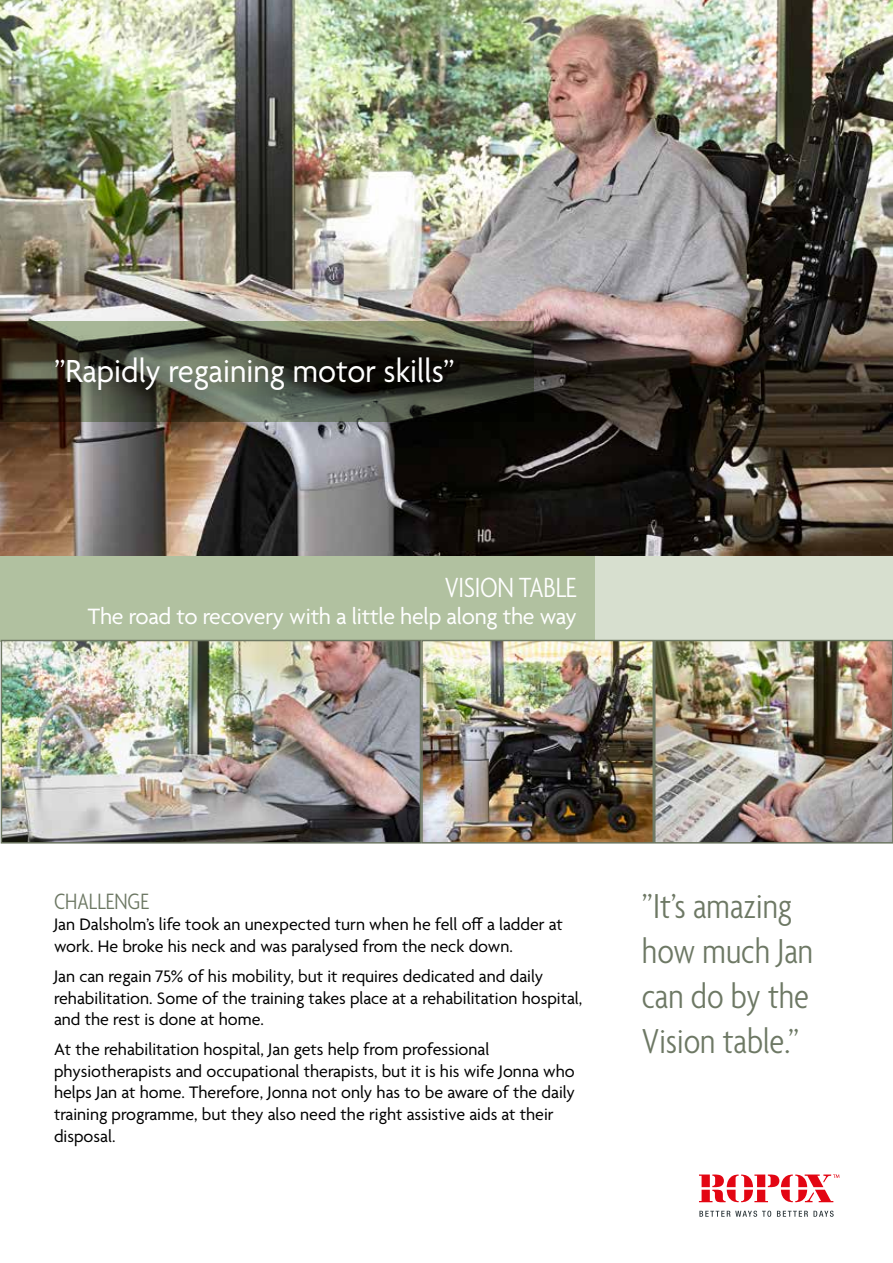
<style>
.page{position:relative;width:893px;height:1263px;background:#fff}
.page>*{position:absolute;margin:0;border:0;box-sizing:border-box;transform-origin:0 0}
.t1{font:300 condensed 37.5px/45px "Agenda";color:#6d7864}
.t2{font:34.5px "Agenda";color:#fff;scale:.95 1}
.t3{font:300 condensed 30px "Agenda";letter-spacing:-.01em;color:#fff}
.t4{font:24px "Agenda";letter-spacing:-.01em;color:#fff}
.t5{font:300 condensed 24px "Agenda";color:#6d7864}
.t6{font:18px/21.6px "Agenda";color:#000}
</style>
<div class="page">
<img style="left:0;top:0;width:893px;height:556px">
<div style="left:0;top:556px;width:893px;height:85px;background:#b1c1a0"></div>
<div style="left:595px;top:556px;width:298px;height:85px;background:#d7dfcf"></div>
<svg style="left:0;top:321px;width:534px;height:101px;background:#494939"></svg>
<div style="left:29px;top:329px;width:452px;height:90px;background:#000;opacity:.75"></div>
<svg style="left:699px;top:1210px;width:72px;height:7px"></svg>
<svg style="left:777px;top:1211px;width:57px;height:6px"></svg>
<svg style="left:699px;top:1174px;width:140px;height:28px"></svg>
<img style="left:4px;top:643px;width:414px;height:197px">
<div style="left:1px;top:640px;width:420px;height:203px;border:2px solid #6e7863"></div>
<img style="left:424px;top:643px;width:227px;height:197px">
<div style="left:421px;top:640px;width:233px;height:203px;border:2px solid #6e7863"></div>
<img style="left:657px;top:643px;width:233px;height:197px">
<div style="left:654px;top:640px;width:239px;height:203px;border:2px solid #6e7863"></div>
<h2 class="t2" style="left:54px;top:352px;width:423px">”Rapidly regaining motor skills”</h2>
<h3 class="t3" style="left:445px;top:571px;width:133px">VISION TABLE</h3>
<h3 class="t4" style="left:88px;top:603px;width:490px">The road to recovery with a little help along the way</h3>
<h3 class="t5" style="left:54px;top:888px;width:96px">CHALLENGE</h3>
<p class="t6" style="left:54px;top:915px;width:510px">Jan Dalsholm’s life took an unexpected turn when he fell off a ladder at work. He broke his neck and was paralysed from the neck down.</p>
<p class="t6" style="left:54px;top:966px;width:530px">Jan can regain 75% of his mobility, but it requires dedicated and daily rehabilitation. Some of the training takes place at a rehabilitation hospital, and the rest is done at home.</p>
<p class="t6" style="left:54px;top:1040px;width:522px">At the rehabilitation hospital, Jan gets help from professional physiotherapists and occupational therapists, but it is his wife Jonna who helps Jan at home. Therefore, Jonna not only has to be aware of the daily training programme, but they also need the right assistive aids at their disposal.</p>
<h1 class="t1" style="left:642px;top:886px;width:173px">”It’s amazing how much Jan can do by the<br>Vision table.”</h1>
</div>
